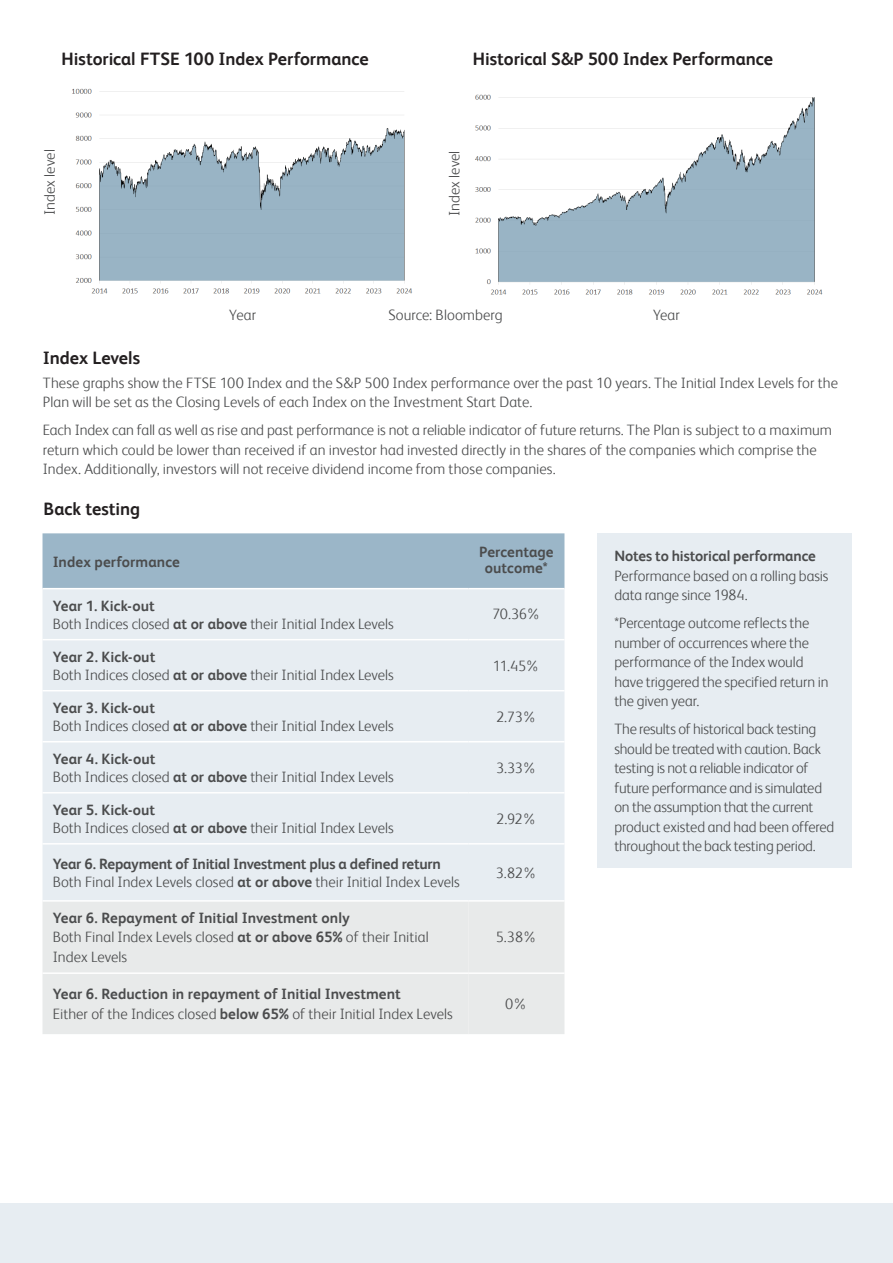
<style>
.page{position:relative;width:893px;height:1263px;background:#fff}
.page>*{position:absolute;margin:0;border:0;box-sizing:border-box;transform-origin:0 0}
.Subheading{font:700 18px "FS Albert";color:#231f20}
.Main_body_text{font:700 18px "FS Albert";color:#231f20}
.Main_body_text-2{font:300 15px/19.5px "FS Albert";color:#4b4c4d}
.Main_body_text-3{font:700 15px/16.5px "FS Albert";color:#4b4c4d;text-align:center}
.s1{font-weight:700}
</style>
<div class="page">
<div style="left:0;top:1203px;width:893px;height:60px;background:#e7edf2"></div>
<div style="left:597px;top:533px;width:254px;height:335px;background:#e7edf2"></div>
<div style="left:43px;top:533px;width:521px;height:55px;background:#9bb6c8"></div>
<div style="left:43px;top:589px;width:521px;height:311px;background:#e7edf2"></div>
<div style="left:43px;top:902px;width:425px;height:132px;background:#e8eaea"></div>
<div style="left:468px;top:902px;width:96px;height:132px;background:#e8eaea"></div>
<hr style="left:43px;top:639px;width:425px;height:1px;background:#fff">
<hr style="left:468px;top:639px;width:96px;height:1px;background:#fff">
<hr style="left:43px;top:690px;width:425px;height:1px;background:#fff">
<hr style="left:468px;top:690px;width:96px;height:1px;background:#fff">
<hr style="left:43px;top:741px;width:425px;height:1px;background:#fff">
<hr style="left:468px;top:741px;width:96px;height:1px;background:#fff">
<hr style="left:43px;top:792px;width:425px;height:1px;background:#fff">
<hr style="left:468px;top:792px;width:96px;height:1px;background:#fff">
<hr style="left:43px;top:843px;width:425px;height:1px;background:#fff">
<hr style="left:468px;top:843px;width:96px;height:1px;background:#fff">
<hr style="left:43px;top:972px;width:425px;height:2px;background:#fff">
<hr style="left:468px;top:972px;width:96px;height:2px;background:#fff">
<img style="left:72px;top:88px;width:340px;height:206px">
<img style="left:475px;top:94px;width:348px;height:201px">
<p class="Subheading" style="left:62px;top:48px;width:308px">Historical FTSE 100 Index Performance</p>
<p class="Subheading" style="left:473px;top:48px;width:302px">Historical S&amp;P 500 Index Performance</p>
<p class="Main_body_text-2" style="left:40px;top:215px;width:67px;rotate:-90deg">Index level</p>
<p class="Main_body_text-2" style="left:444px;top:216px;width:67px;rotate:-90deg">Index level</p>
<p class="Main_body_text-2" style="left:229px;top:305px;width:28px">Year</p>
<p class="Main_body_text-2" style="left:388px;top:305px;width:116px">Source: Bloomberg</p>
<p class="Main_body_text-2" style="left:653px;top:305px;width:28px">Year</p>
<p class="Main_body_text" style="left:43px;top:347px;width:99px">Index Levels</p>
<p class="Main_body_text-2" style="left:43px;top:373px;width:797px">These graphs show the FTSE 100 Index and the S&amp;P 500 Index performance over the past 10 years. The Initial Index Levels for the<br>Plan will be set as the Closing Levels of each Index on the Investment Start Date.</p>
<p class="Main_body_text-2" style="left:43px;top:420px;width:791px">Each Index can fall as well as rise and past performance is not a reliable indicator of future returns. The Plan is subject to a maximum return which could be lower than received if an investor had invested directly in the shares of the companies which comprise the<br>Index. Additionally, investors will not receive dividend income from those companies.</p>
<p class="Subheading" style="left:44px;top:498px;width:98px">Back testing</p>
<p class="Main_body_text-3" style="left:53px;top:554px;width:129px">Index performance</p>
<p class="Main_body_text-3" style="left:479px;top:543px;width:76px">Percentage outcome*</p>
<p class="Main_body_text-3" style="left:53px;top:597px;width:103px">Year 1. Kick-out</p>
<p class="Main_body_text-2" style="left:53px;top:613px;width:342px">Both Indices closed <span class="s1">at or above</span> their Initial Index Levels</p>
<p class="Main_body_text-2" style="left:492px;top:604px;width:50px">70.36%</p>
<p class="Main_body_text-3" style="left:53px;top:648px;width:104px">Year 2. Kick-out</p>
<p class="Main_body_text-2" style="left:53px;top:664px;width:342px">Both Indices closed <span class="s1">at or above</span> their Initial Index Levels</p>
<p class="Main_body_text-3" style="left:53px;top:699px;width:104px">Year 3. Kick-out</p>
<p class="Main_body_text-2" style="left:53px;top:716px;width:342px">Both Indices closed <span class="s1">at or above</span> their Initial Index Levels</p>
<p class="Main_body_text-3" style="left:53px;top:750px;width:104px">Year 4. Kick-out</p>
<p class="Main_body_text-2" style="left:53px;top:767px;width:342px">Both Indices closed <span class="s1">at or above</span> their Initial Index Levels</p>
<p class="Main_body_text-3" style="left:53px;top:801px;width:104px">Year 5. Kick-out</p>
<p class="Main_body_text-2" style="left:53px;top:818px;width:342px">Both Indices closed <span class="s1">at or above</span> their Initial Index Levels</p>
<p class="Main_body_text-3" style="left:53px;top:855px;width:390px">Year 6. Repayment of Initial Investment plus a defined return</p>
<p class="Main_body_text-2" style="left:53px;top:872px;width:409px">Both Final Index Levels closed <span class="s1">at or above</span> their Initial Index Levels</p>
<p class="Main_body_text-2" style="left:493px;top:655px;width:48px">11.45%</p>
<p class="Main_body_text-2" style="left:496px;top:706px;width:42px">2.73%</p>
<p class="Main_body_text-2" style="left:496px;top:758px;width:42px">3.33%</p>
<p class="Main_body_text-2" style="left:496px;top:809px;width:42px">2.92%</p>
<p class="Main_body_text-2" style="left:496px;top:863px;width:43px">3.82%</p>
<p class="Main_body_text-3" style="left:53px;top:909px;width:298px">Year 6. Repayment of Initial Investment only</p>
<p class="Main_body_text-2" style="left:53px;top:927px;width:377px">Both Final Index Levels closed <span class="s1">at or above 65%</span> of their Initial<br>Index Levels</p>
<p class="Main_body_text-2" style="left:496px;top:927px;width:43px">5.38%</p>
<p class="Main_body_text-3" style="left:53px;top:986px;width:350px">Year 6. Reduction in repayment of Initial Investment</p>
<p class="Main_body_text-2" style="left:53px;top:1004px;width:402px">Either of the Indices closed <span class="s1">below 65%</span> of their Initial Index Levels</p>
<p class="Main_body_text-2" style="left:505px;top:994px;width:24px">0%</p>
<p class="Main_body_text-3" style="left:614px;top:548px;width:203px">Notes to historical performance</p>
<p class="Main_body_text-2" style="left:614px;top:566px;width:216px">Performance based on a rolling basis data range since 1984.</p>
<p class="Main_body_text-2" style="left:614px;top:613px;width:216px">*Percentage outcome reflects the number of occurrences where the performance of the Index would have triggered the specified return in the given year.</p>
<p class="Main_body_text-2" style="left:614px;top:719px;width:221px">The results of historical back testing should be treated with caution. Back testing is not a reliable indicator of future performance and is simulated on the assumption that the current product existed and had been offered throughout the back testing period.</p>
</div>
